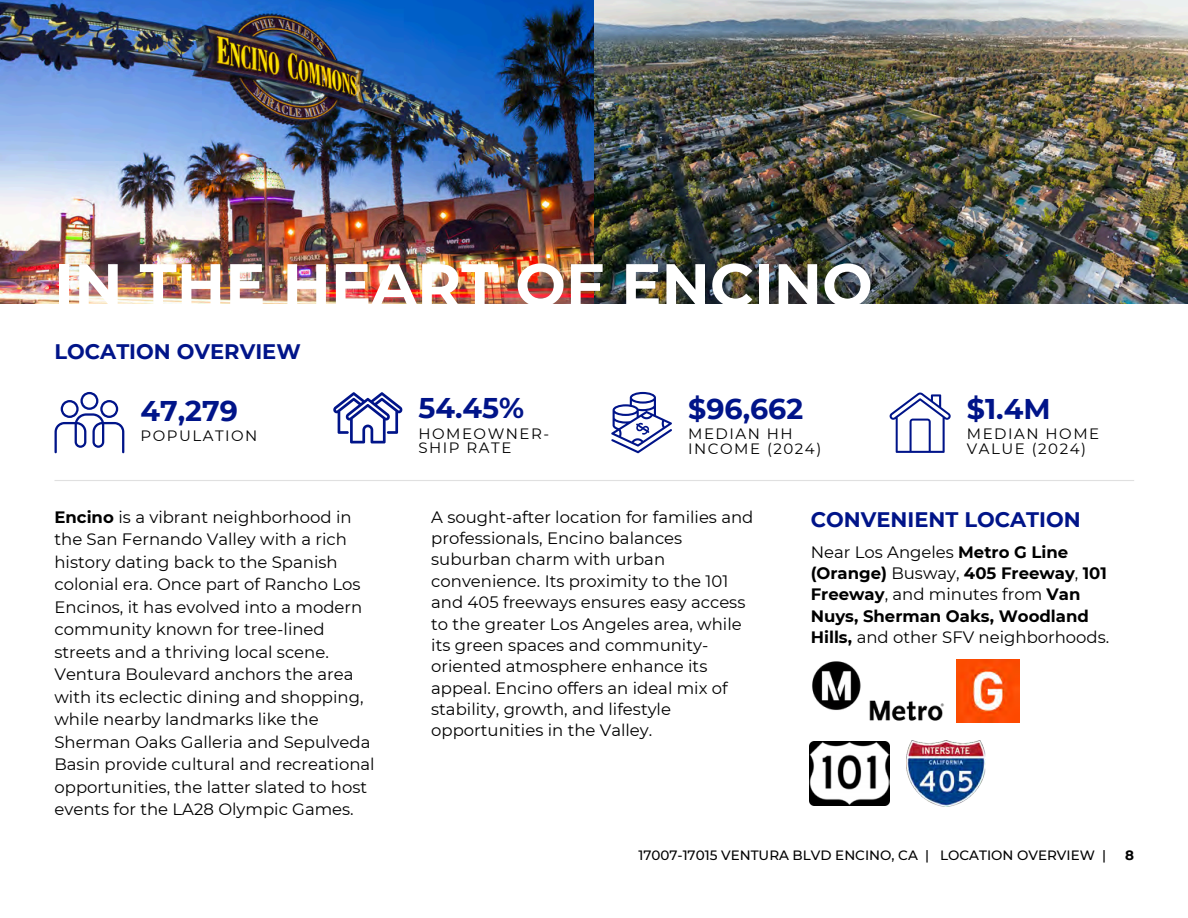
<style>
.page{position:relative;width:1188px;height:918px;background:#fff}
.page>*{position:absolute;margin:0;border:0;box-sizing:border-box;transform-origin:0 0}
.t1{font:700 60px "Montserrat";color:#fff}
.t2{font:700 28.5px "Montserrat";color:#001489}
.t3{font:700 21px "Montserrat";color:#001489}
.t4{font:16.5px/22.5px "Montserrat";color:#000}
.t5{font:700 16.5px/21.3px "Montserrat";color:#000}
.t6{font:15px/14.7px "Montserrat";letter-spacing:.1em;color:#000}
.t7{font:500 13.5px "Montserrat";color:#000}
.t8{font:700 13.5px "Montserrat";color:#000}
.s1{font-weight:700}
.s2{font-weight:400}
</style>
<div class="page">
<img style="left:0;top:0;width:1188px;height:304px">
<hr style="left:54px;top:480px;width:1080px;height:1px;background:#e0e0e0">
<svg style="left:333px;top:392px;width:70px;height:51px"></svg>
<svg style="left:890px;top:393px;width:61px;height:60px"></svg>
<svg style="left:611px;top:392px;width:61px;height:61px"></svg>
<svg style="left:55px;top:392px;width:69px;height:61px"></svg>
<img style="left:812px;top:661px;width:132px;height:60px">
<img style="left:957px;top:659px;width:63px;height:63px">
<img style="left:810px;top:742px;width:80px;height:64px">
<img style="left:907px;top:741px;width:79px;height:65px">
<p class="t1" style="left:55px;top:248px;width:820px">IN THE HEART OF ENCINO</p>
<h3 class="t3" style="left:54px;top:339px;width:248px">LOCATION OVERVIEW</h3>
<h4 class="t2" style="left:140px;top:393px;width:99px">47,279</h4>
<h3 class="t2" style="left:419px;top:391px;width:107px">54.45%</h3>
<p class="t2" style="left:688px;top:391px;width:117px">$96,662</p>
<h5 class="t2" style="left:967px;top:391px;width:85px">$1.4M</h5>
<h1 class="t6" style="left:140px;top:428px;width:118px">POPULATION</h1>
<p class="t6" style="left:419px;top:426px;width:132px">HOMEOWNER-<br>SHIP RATE</p>
<h5 class="t6" style="left:688px;top:426px;width:135px">MEDIAN HH<br>INCOME (2024)</h5>
<h3 class="t6" style="left:967px;top:426px;width:134px">MEDIAN HOME<br>VALUE (2024)</h3>
<h5 class="t4" style="left:54px;top:506px;width:322px"><span class="s1">Encino</span> is a vibrant neighborhood in the San Fernando Valley with a rich history dating back to the Spanish colonial era. Once part of Rancho Los Encinos, it has evolved into a modern community known for tree-lined streets and a thriving local scene.<br>Ventura Boulevard anchors the area with its eclectic dining and shopping, while nearby landmarks like the Sherman Oaks Galleria and Sepulveda Basin provide cultural and recreational opportunities, the latter slated to host events for the LA28 Olympic Games.</h5>
<p class="t4" style="left:431px;top:506px;width:324px;line-height:21.3px">A sought-after location for families and professionals, Encino balances suburban charm with urban convenience. Its proximity to the 101 and 405 freeways ensures easy access to the greater Los Angeles area, while its green spaces and community&shy;oriented atmosphere enhance its appeal. Encino offers an ideal mix of stability, growth, and lifestyle opportunities in the Valley.</p>
<h2 class="t3" style="left:811px;top:506px;width:272px">CONVENIENT LOCATION</h2>
<h5 class="t5" style="left:811px;top:541px;width:300px"><span class="s2">Near Los Angeles</span> Metro G Line (Orange) <span class="s2">Busway,</span> 405 Freeway<span class="s2">,</span> 101<br>Freeway<span class="s2">, and minutes from</span> Van<br>Nuys, Sherman Oaks, Woodland<br>Hills, <span class="s2">and other SFV neighborhoods.</span></h5>
<p class="t7" style="left:638px;top:847px;width:470px">17007-17015 VENTURA BLVD ENCINO, CA | LOCATION OVERVIEW |</p>
<p class="t8" style="left:1125px;top:847px;width:10px">8</p>
</div>
